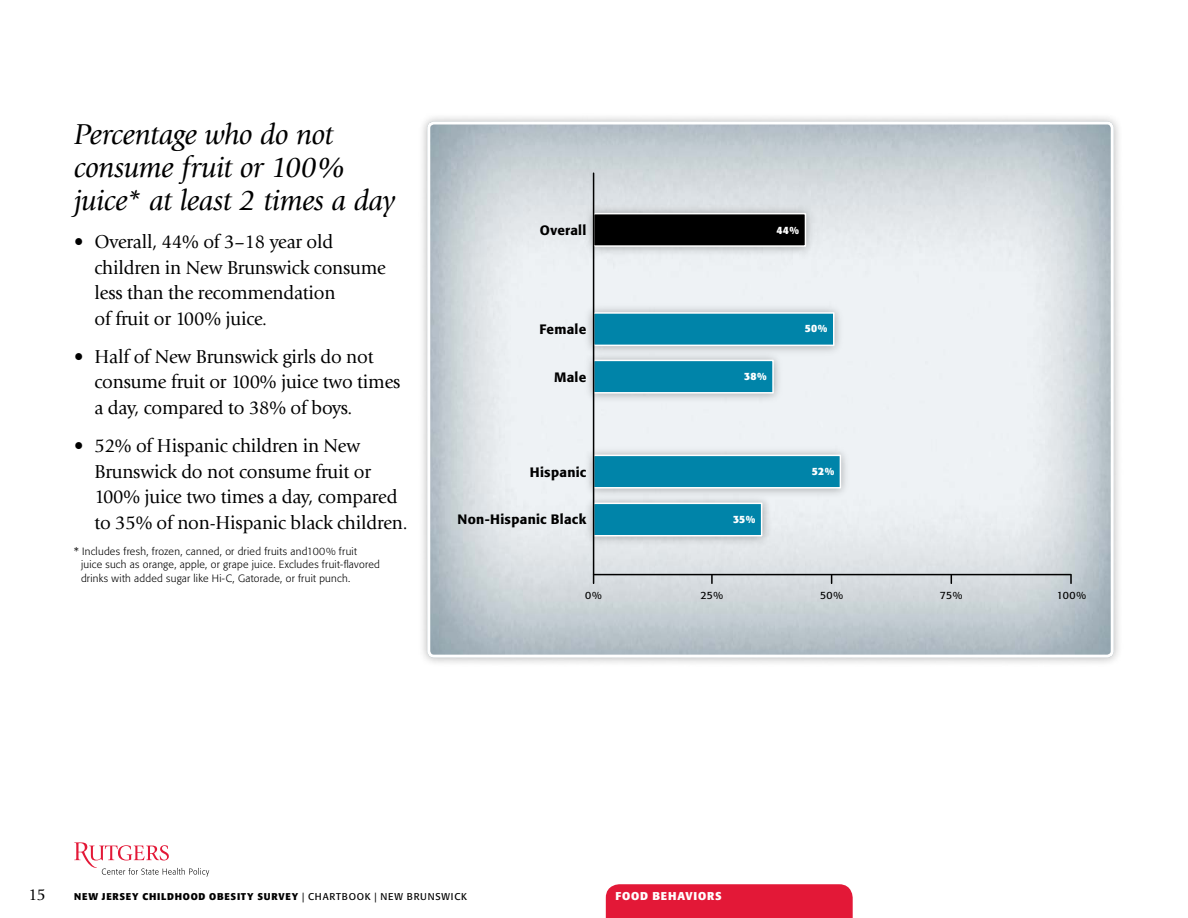
<style>
.page{position:relative;width:1188px;height:918px;background:#fff}
.page>*{position:absolute;margin:0;border:0;box-sizing:border-box;transform-origin:0 0}
.t1{font:italic 30px/33px "Giovanni";letter-spacing:-.015em;color:#000}
.t2{font:19.5px/25.5px "Giovanni";letter-spacing:-.01em;color:#000;scale:.96 1}
.t3{font:16.5px "Giovanni";color:#000}
.t4{font:500 13.5px "Formata";letter-spacing:.02em;color:#000}
.t5{font:700 11.25px "Formata";letter-spacing:.07em;color:#fff}
.t6{font:300 10.5px/13.5px "Formata";letter-spacing:.025em;color:#000}
.t7{font:700 10.5px "Formata";letter-spacing:.025em;color:#fff}
.t8{font:10.5px "Formata";letter-spacing:.025em;color:#000}
.t9{font:700 9.75px "Formata";letter-spacing:.075em;color:#000}
.s1{font-weight:400}
</style>
<div class="page">
<svg style="left:74px;top:842px;width:135px;height:35px"></svg>
<div style="left:606px;top:884px;width:247px;height:34px;background:#e31837"></div>
<div style="left:417px;top:112px;width:707px;height:555px;background:#000;opacity:.3"></div>
<img style="left:427px;top:122px;width:687px;height:536px">
<img style="left:580px;top:501px;width:195px;height:48px">
<div style="left:594px;top:503px;width:168px;height:33px;background:#0084a9"></div>
<div style="left:593px;top:503px;width:169px;height:33px;border:2px solid #fff"></div>
<img style="left:580px;top:442px;width:274px;height:59px">
<div style="left:594px;top:455px;width:246px;height:33px;background:#0084a9"></div>
<div style="left:593px;top:455px;width:248px;height:34px;border:2px solid #fff"></div>
<img style="left:580px;top:359px;width:207px;height:47px">
<div style="left:594px;top:360px;width:179px;height:33px;background:#0084a9"></div>
<div style="left:593px;top:360px;width:181px;height:34px;border:2px solid #fff"></div>
<img style="left:580px;top:299px;width:268px;height:60px">
<div style="left:594px;top:313px;width:240px;height:32px;background:#0084a9"></div>
<div style="left:593px;top:312px;width:242px;height:34px;border:2px solid #fff"></div>
<img style="left:580px;top:200px;width:239px;height:59px">
<div style="left:594px;top:214px;width:211px;height:32px;background:#000"></div>
<div style="left:593px;top:213px;width:213px;height:34px;border:2px solid #fff"></div>
<hr style="left:593px;top:173px;width:1px;height:410px;background:#000">
<svg style="left:711px;top:575px;width:2px;height:8px"></svg>
<svg style="left:1070px;top:575px;width:2px;height:8px"></svg>
<hr style="left:594px;top:574px;width:477px;height:1px;background:#000">
<div style="left:427px;top:122px;width:687px;height:536px;border:3px solid #fff;border-radius:5px"></div>
<h1 class="t1" style="left:74px;top:118px;width:322px">Percentage who do not consume fruit or 100% juice* at least 2 times a day</h1>
<p class="t2" style="left:95px;top:229px;width:305px;text-indent:-20px">• Overall, 44% of 3–18 year old children in New Brunswick consume less than the recommendation<br>of fruit or 100% juice.</p>
<p class="t2" style="left:95px;top:344px;width:320px;text-indent:-20px">• Half of New Brunswick girls do not consume fruit or 100% juice two times a day, compared to 38% of boys.</p>
<p class="t2" style="left:95px;top:433px;width:328px;text-indent:-20px">• 52% of Hispanic children in New Brunswick do not consume fruit or 100% juice two times a day, compared to 35% of non-Hispanic black children.</p>
<p class="t6" style="left:81px;top:544px;width:300px;text-indent:-7px">* Includes fresh, frozen, canned, or dried fruits and100% fruit juice such as orange, apple, or grape juice. Excludes fruit-flavored drinks with added sugar like Hi-C, Gatorade, or fruit punch.</p>
<p class="t4" style="left:540px;top:222px;width:48px">Overall</p>
<p class="t7" style="left:776px;top:223px;width:24px">44%</p>
<p class="t4" style="left:539px;top:321px;width:49px">Female</p>
<p class="t7" style="left:805px;top:322px;width:24px">50%</p>
<p class="t4" style="left:554px;top:369px;width:34px">Male</p>
<p class="t7" style="left:744px;top:370px;width:24px">38%</p>
<p class="t4" style="left:530px;top:464px;width:58px">Hispanic</p>
<p class="t7" style="left:812px;top:465px;width:24px">52%</p>
<p class="t4" style="left:458px;top:511px;width:130px">Non-Hispanic Black</p>
<p class="t7" style="left:733px;top:512px;width:24px">35%</p>
<p class="t8" style="left:585px;top:589px;width:18px">0%</p>
<p class="t8" style="left:701px;top:589px;width:24px">25%</p>
<p class="t8" style="left:820px;top:589px;width:25px">50%</p>
<p class="t8" style="left:940px;top:589px;width:24px">75%</p>
<p class="t8" style="left:1057px;top:589px;width:31px">100%</p>
<p class="t3" style="left:28px;top:885px;width:19px">15</p>
<p class="t9" style="left:74px;top:890px;width:394px">NEW JERSEY CHILDHOOD OBESITY SURVEY <span class="s1">| CHARTBOOK | NEW BRUNSWICK</span></p>
<p class="t5" style="left:616px;top:889px;width:108px">FOOD BEHAVIORS</p>
</div>
